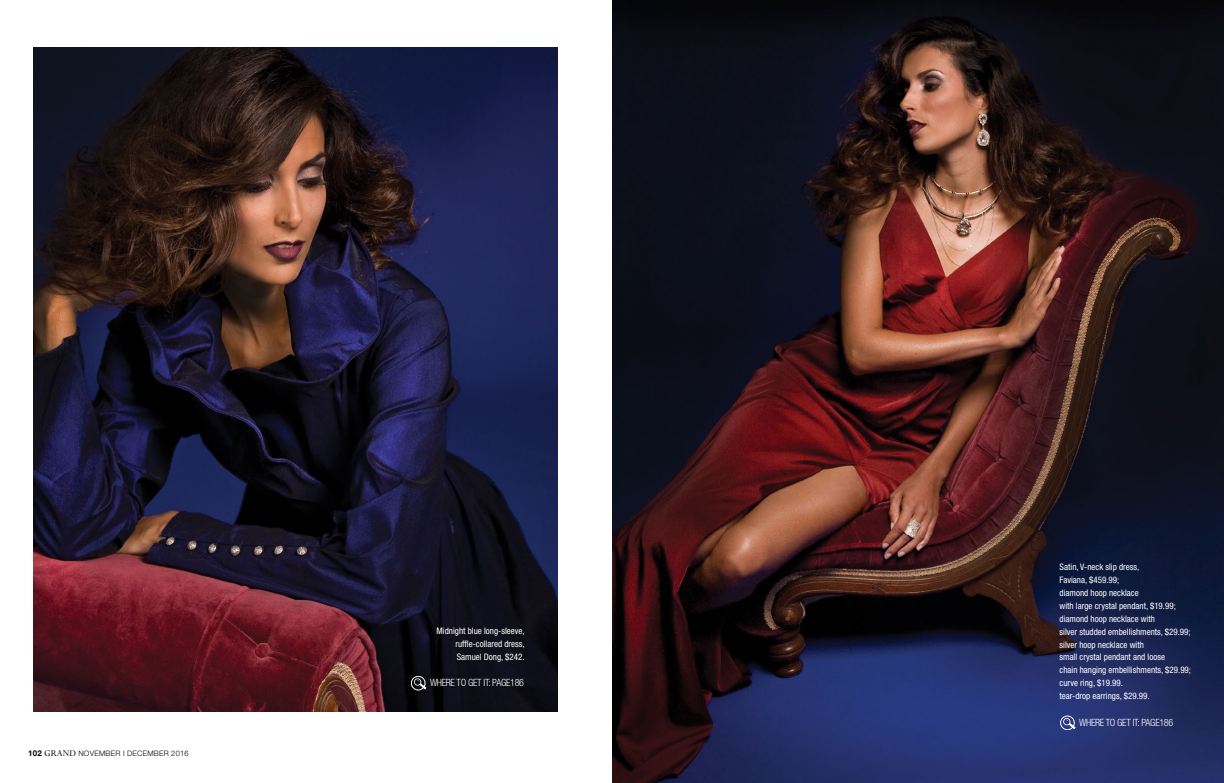
<style>
.page{position:relative;width:1224px;height:783px;background:#fff}
.page>*{position:absolute;margin:0;border:0;box-sizing:border-box;transform-origin:0 0}
.t1{font:300 condensed 10px "Helvetica Neue LT Std";letter-spacing:-.03em;color:#fff}
.t2{font:condensed 9px/13px "Helvetica Neue LT Std";color:#fff;text-align:justify}
.t3{font:300 7.5px "Helvetica Neue LT Std";letter-spacing:.03em;color:#000}
.s1{font-weight:700;font-size:8px}
.s2{font-family:"Perpetua Std";font-weight:400;font-size:10px}
</style>
<div class="page">
<img style="left:33px;top:47px;width:525px;height:665px">
<div style="left:411px;top:676px;width:14px;height:14px;border:1px solid #fff;border-radius:50%"></div>
<svg style="left:413px;top:678px;width:13px;height:11px"></svg>
<img style="left:612px;top:0;width:612px;height:783px">
<div style="left:1060px;top:716px;width:14px;height:14px;border:1px solid #fff;border-radius:50%"></div>
<svg style="left:1063px;top:718px;width:12px;height:11px"></svg>
<p class="t3" style="left:28px;top:749px;width:162px"><span class="s1">102</span> <span class="s2">GRAND</span> NOVEMBER I DECEMBER 2016</p>
<p class="t2" style="left:455px;top:624px;width:71px;text-indent:-19px">Midnight blue long-sleeve, ruffle-collared dress, Samuel Dong, $242.</p>
<p class="t1" style="left:430px;top:677px;width:96px">WHERE TO GET IT: PAGE186</p>
<p class="t2" style="left:1060px;top:560px;width:133px;text-align:left">Satin, V-neck slip dress,<br>Faviana, $459.99;<br>diamond hoop necklace<br>with large crystal pendant, $19.99; diamond hoop necklace with<br>silver studded embellishments, $29.99; silver hoop necklace with<br>small crystal pendant and loose<br>chain hanging embellishments, $29.99; curve ring, $19.99.<br>tear-drop earrings, $29.99.</p>
<p class="t1" style="left:1079px;top:717px;width:96px">WHERE TO GET IT: PAGE186</p>
</div>
